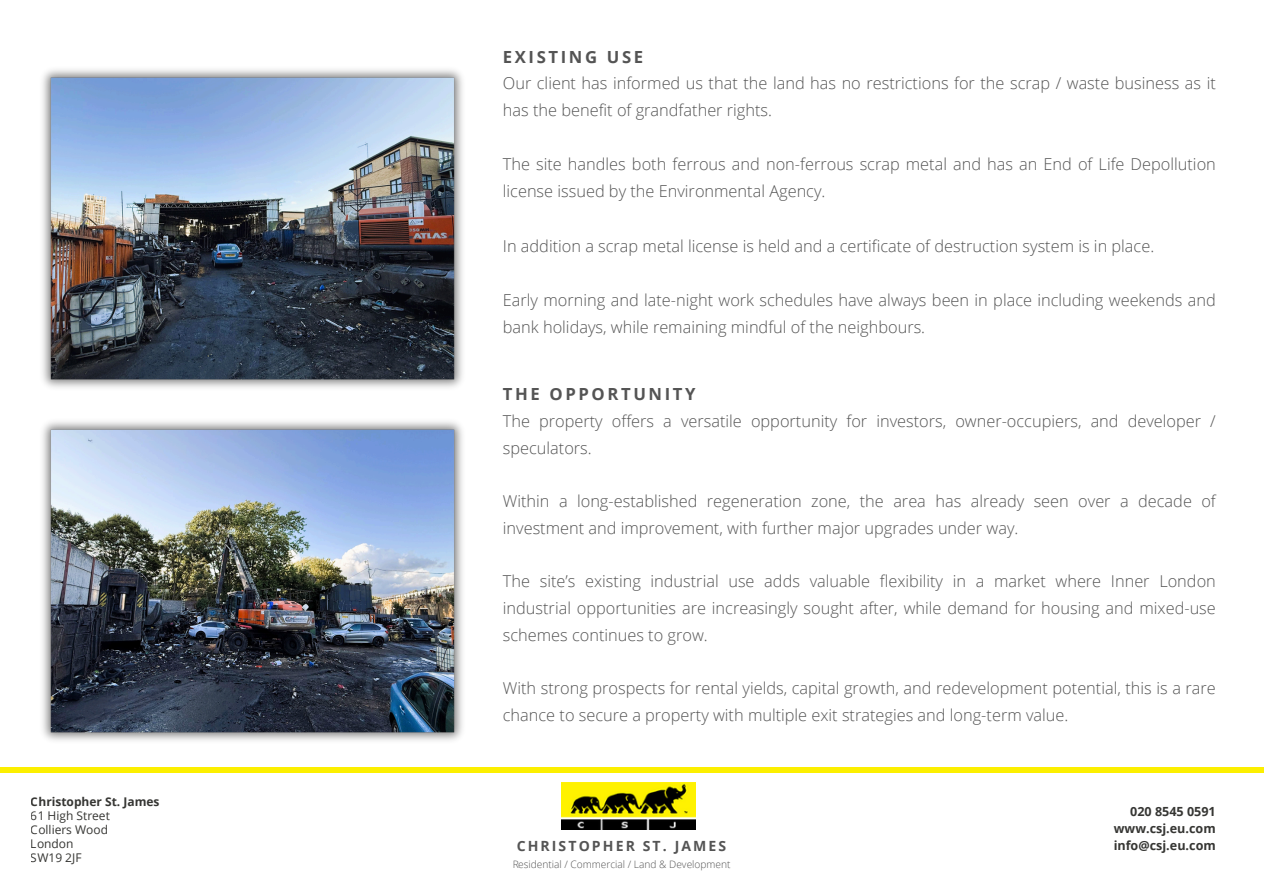
<style>
.page{position:relative;width:1264px;height:894px;background:#fff}
.page>*{position:absolute;margin:0;border:0;box-sizing:border-box;transform-origin:0 0}
.t1{font:700 16.65px "Open Sans";letter-spacing:.155em;color:#545454}
.t2{font:300 16.35px/26.7px "Open Sans";color:#545454}
.t3{font:700 14.1px "Open Sans";letter-spacing:.15em;color:#545454}
.t4{font:700 12.6px/16.8px "Open Sans";color:#363633;text-align:right}
.t5{font:12px/14px "Open Sans";color:#363633}
.t6{font:700 12px "Open Sans";color:#363633}
.t7{font:300 10.2px "Open Sans";color:#545454}
</style>
<div class="page">
<img style="left:562px;top:782px;width:134px;height:47px">
<div style="left:0;top:767px;width:1263px;height:5px;background:#fcef00"></div>
<img style="left:42px;top:69px;width:421px;height:319px">
<img style="left:42px;top:421px;width:421px;height:320px">
<p class="t1" style="left:503px;top:45px;width:142px">EXISTING USE</p>
<p class="t2" style="left:503px;top:69px;width:714px">Our client has informed us that the land has no restrictions for the scrap / waste business as it has the benefit of grandfather rights.</p>
<p class="t2" style="left:503px;top:150px;width:714px">The site handles both ferrous and non-ferrous scrap metal and has an End of Life Depollution license issued by the Environmental Agency.</p>
<p class="t2" style="left:503px;top:232px;width:653px">In addition a scrap metal license is held and a certificate of destruction system is in place.</p>
<p class="t2" style="left:503px;top:286px;width:714px">Early morning and late-night work schedules have always been in place including weekends and bank holidays, while remaining mindful of the neighbours.</p>
<p class="t1" style="left:503px;top:382px;width:194px">THE OPPORTUNITY</p>
<p class="t2" style="left:503px;top:407px;width:714px">The property offers a versatile opportunity for investors, owner-occupiers, and developer / speculators.</p>
<p class="t2" style="left:503px;top:487px;width:714px">Within a long-established regeneration zone, the area has already seen over a decade of investment and improvement, with further major upgrades under way.</p>
<p class="t2" style="left:503px;top:567px;width:714px;text-align:justify">The site’s existing industrial use adds valuable flexibility in a market where Inner London industrial opportunities are increasingly sought after, while demand for housing and mixed-use schemes continues to grow.</p>
<p class="t2" style="left:503px;top:674px;width:714px">With strong prospects for rental yields, capital growth, and redevelopment potential, this is a rare chance to secure a property with multiple exit strategies and long-term value.</p>
<p class="t6" style="left:31px;top:792px;width:130px">Christopher St. James</p>
<p class="t5" style="left:31px;top:808px;width:81px">61 High Street<br>Colliers Wood<br>London<br>SW19 2JF</p>
<p class="t4" style="left:1113px;top:802px;width:103px">020 8545 0591 www.csj.eu.com</p>
<p class="t3" style="left:516px;top:835px;width:211px">CHRISTOPHER ST. JAMES</p>
<p class="t4" style="left:1113px;top:836px;width:104px">info@csj.eu.com</p>
<p class="t7" style="left:512px;top:857px;width:220px">Residential / Commercial / Land &amp; Development</p>
</div>
